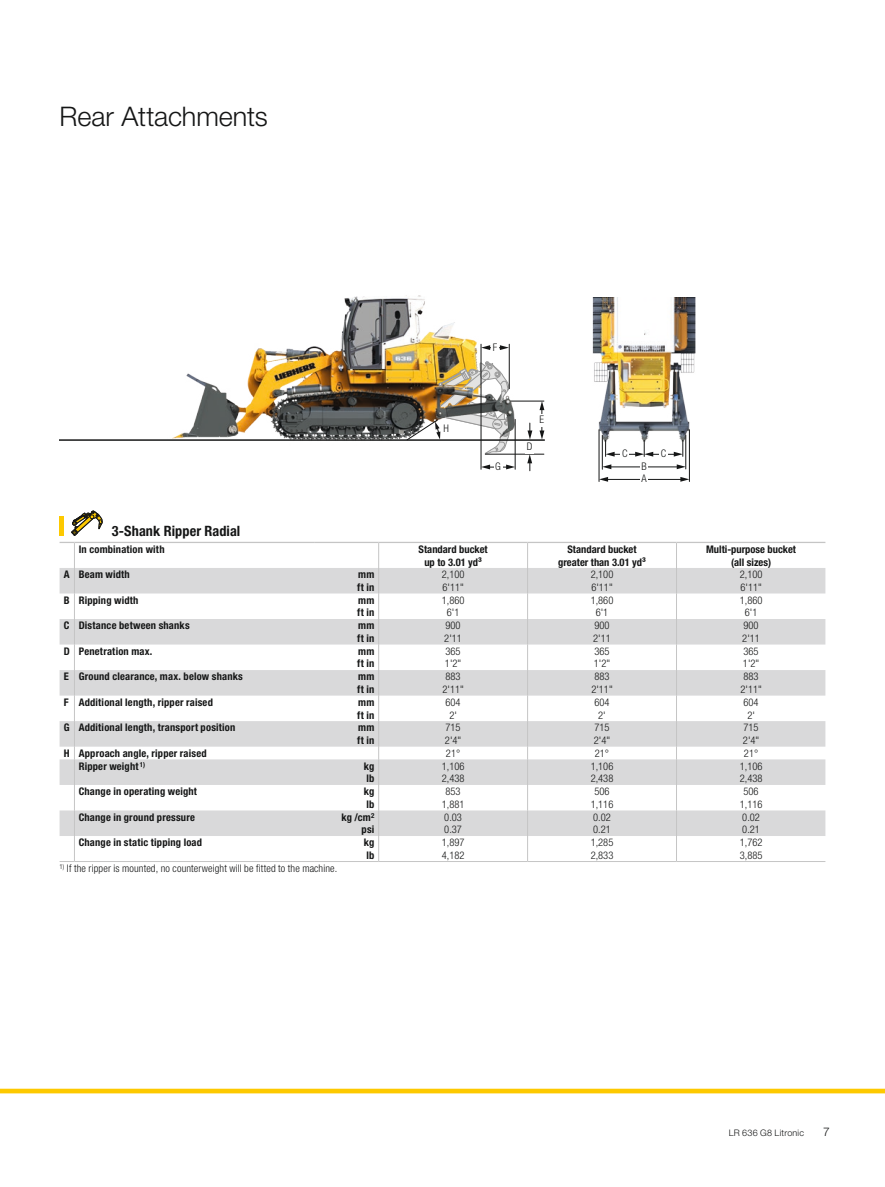
<style>
.page{position:relative;width:885px;height:1187px;background:#fff}
.page>*{position:absolute;margin:0;border:0;box-sizing:border-box;transform-origin:0 0}
.t1{font:300 27px "Helvetica Neue LTW1 G";letter-spacing:-.005em;color:#151616}
.t2{font:700 condensed 14.25px "Helvetica Neue LTW1 G";letter-spacing:.005em;color:#151616}
.t3{font:300 12px "Helvetica Neue LTW1 G";color:#151616}
.t4{font:700 condensed 10.5px/12.8px "Helvetica Neue LTW1 G";letter-spacing:.015em;color:#151616}
.t5{font:300 condensed 10.5px/12.8px "Helvetica Neue LTW1 G";color:#151616}
.t6{font:300 9px "Helvetica Neue LTW1 G";letter-spacing:.025em;color:#151616}
</style>
<div class="page">
<div style="left:0;top:1088px;width:884px;height:5px;background:#fdc900"></div>
<svg style="left:103px;top:568px;width:722px;height:268px;fill:#d9d9da"></svg>
<svg style="left:378px;top:543px;width:1px;height:318px"></svg>
<svg style="left:527px;top:543px;width:1px;height:318px"></svg>
<svg style="left:676px;top:543px;width:1px;height:318px"></svg>
<hr style="left:378px;top:861px;width:149px;height:1px;background:#c5c5c5">
<hr style="left:527px;top:861px;width:149px;height:1px;background:#c5c5c5">
<hr style="left:676px;top:861px;width:149px;height:1px;background:#c5c5c5">
<hr style="left:74px;top:541px;width:241px;height:2px;background:#c5c5c5">
<hr style="left:315px;top:541px;width:63px;height:2px;background:#c5c5c5">
<hr style="left:378px;top:541px;width:149px;height:2px;background:#c5c5c5">
<hr style="left:527px;top:541px;width:149px;height:2px;background:#c5c5c5">
<hr style="left:676px;top:541px;width:149px;height:2px;background:#c5c5c5">
<hr style="left:74px;top:861px;width:241px;height:1px;background:#c5c5c5">
<hr style="left:315px;top:861px;width:63px;height:1px;background:#c5c5c5">
<svg style="left:60px;top:510px;width:43px;height:352px"></svg>
<img style="left:172px;top:295px;width:367px;height:177px">
<img style="left:489px;top:298px;width:207px;height:153px">
<svg style="left:527px;top:423px;width:5px;height:16px"></svg>
<svg style="left:527px;top:455px;width:5px;height:15px"></svg>
<svg style="left:539px;top:402px;width:5px;height:37px"></svg>
<hr style="left:510px;top:401px;width:34px;height:1px;background:#151616">
<hr style="left:485px;top:454px;width:59px;height:1px;background:#151616">
<svg style="left:481px;top:464px;width:34px;height:5px"></svg>
<svg style="left:481px;top:345px;width:28px;height:5px"></svg>
<hr style="left:606px;top:479px;width:76px;height:1px;background:#151616">
<svg style="left:599px;top:477px;width:9px;height:4px"></svg>
<svg style="left:680px;top:477px;width:9px;height:4px"></svg>
<hr style="left:689px;top:429px;width:1px;height:52px;background:#151616">
<hr style="left:598px;top:429px;width:1px;height:52px;background:#151616">
<hr style="left:515px;top:419px;width:1px;height:50px;background:#151616">
<hr style="left:509px;top:344px;width:1px;height:44px;background:#151616">
<hr style="left:480px;top:344px;width:1px;height:125px;background:#151616">
<hr style="left:609px;top:466px;width:69px;height:1px;background:#151616">
<svg style="left:603px;top:464px;width:8px;height:5px"></svg>
<svg style="left:676px;top:464px;width:9px;height:5px"></svg>
<hr style="left:685px;top:435px;width:1px;height:34px;background:#151616">
<hr style="left:602px;top:435px;width:1px;height:34px;background:#151616">
<svg style="left:605px;top:440px;width:78px;height:16px"></svg>
<hr style="left:60px;top:439px;width:484px;height:2px;background:#151616">
<img style="left:406px;top:358px;width:104px;height:96px">
<div style="left:538px;top:414px;width:7px;height:12px;background:#fff"></div>
<div style="left:640px;top:473px;width:8px;height:12px;background:#fff"></div>
<div style="left:494px;top:460px;width:8px;height:13px;background:#fff"></div>
<div style="left:525px;top:441px;width:8px;height:12px;background:#fff"></div>
<div style="left:491px;top:341px;width:7px;height:12px;background:#fff"></div>
<div style="left:640px;top:460px;width:8px;height:12px;background:#fff"></div>
<div style="left:620px;top:447px;width:8px;height:13px;background:#fff"></div>
<div style="left:659px;top:447px;width:8px;height:13px;background:#fff"></div>
<h1 class="t1" style="left:60px;top:100px;width:210px">Rear Attachments</h1>
<p class="t5" style="left:443px;top:421px;width:7px">H</p>
<p class="t5" style="left:492px;top:340px;width:6px">F</p>
<p class="t5" style="left:495px;top:460px;width:7px">G</p>
<p class="t5" style="left:526px;top:440px;width:7px">D</p>
<p class="t5" style="left:539px;top:413px;width:6px">E</p>
<p class="t5" style="left:622px;top:447px;width:7px">C</p>
<p class="t5" style="left:660px;top:447px;width:7px">C</p>
<p class="t5" style="left:641px;top:459px;width:7px">B</p>
<p class="t5" style="left:641px;top:472px;width:7px">A</p>
<h2 class="t2" style="left:112px;top:522px;width:130px">3-Shank Ripper Radial</h2>
<p class="t4" style="left:79px;top:543px;width:87px">In combination with</p>
<p class="t4" style="left:418px;top:543px;width:71px;text-align:center">Standard bucket up to 3.01 yd³</p>
<p class="t4" style="left:558px;top:543px;width:89px;text-align:center">Standard bucket greater than 3.01 yd³</p>
<p class="t4" style="left:706px;top:543px;width:91px;text-align:center">Multi-purpose bucket (all sizes)</p>
<p class="t4" style="left:64px;top:568px;width:68px">A Beam width</p>
<p class="t4" style="left:357px;top:568px;width:19px">mm ft in</p>
<p class="t5" style="left:441px;top:568px;width:24px">2,100<br>6'11"</p>
<p class="t5" style="left:590px;top:568px;width:24px">2,100<br>6'11"</p>
<p class="t5" style="left:739px;top:568px;width:24px">2,100<br>6'11"</p>
<p class="t4" style="left:64px;top:593px;width:76px">B Ripping width</p>
<p class="t4" style="left:357px;top:593px;width:19px">mm ft in</p>
<p class="t5" style="left:441px;top:593px;width:24px;text-align:center">1,860<br>6'1</p>
<p class="t5" style="left:590px;top:593px;width:24px;text-align:center">1,860<br>6'1</p>
<p class="t5" style="left:739px;top:593px;width:24px;text-align:center">1,860<br>6'1</p>
<p class="t4" style="left:64px;top:619px;width:127px">C Distance between shanks</p>
<p class="t4" style="left:357px;top:619px;width:19px">mm ft in</p>
<p class="t5" style="left:444px;top:619px;width:19px">900<br>2'11</p>
<p class="t5" style="left:593px;top:619px;width:19px">900<br>2'11</p>
<p class="t5" style="left:742px;top:619px;width:19px">900<br>2'11</p>
<p class="t4" style="left:64px;top:644px;width:90px">D Penetration max.</p>
<p class="t4" style="left:357px;top:644px;width:19px">mm ft in</p>
<p class="t5" style="left:445px;top:644px;width:18px">365<br>1'2"</p>
<p class="t5" style="left:594px;top:644px;width:18px">365<br>1'2"</p>
<p class="t5" style="left:742px;top:644px;width:18px">365<br>1'2"</p>
<p class="t4" style="left:64px;top:670px;width:180px">E Ground clearance, max. below shanks</p>
<p class="t4" style="left:357px;top:670px;width:19px">mm ft in</p>
<p class="t5" style="left:442px;top:670px;width:23px">883<br>2'11"</p>
<p class="t5" style="left:591px;top:670px;width:23px">883<br>2'11"</p>
<p class="t5" style="left:740px;top:670px;width:23px">883<br>2'11"</p>
<p class="t4" style="left:64px;top:695px;width:151px">F Additional length, ripper raised</p>
<p class="t4" style="left:357px;top:695px;width:19px">mm ft in</p>
<p class="t5" style="left:445px;top:695px;width:17px;text-align:center">604<br>2'</p>
<p class="t5" style="left:594px;top:695px;width:17px;text-align:center">604<br>2'</p>
<p class="t5" style="left:743px;top:695px;width:17px;text-align:center">604<br>2'</p>
<p class="t4" style="left:64px;top:721px;width:173px">G Additional length, transport position</p>
<p class="t4" style="left:357px;top:721px;width:19px">mm ft in</p>
<p class="t5" style="left:445px;top:721px;width:18px">715<br>2'4"</p>
<p class="t5" style="left:594px;top:721px;width:18px">715<br>2'4"</p>
<p class="t5" style="left:742px;top:721px;width:18px">715<br>2'4"</p>
<p class="t4" style="left:64px;top:746px;width:144px">H Approach angle, ripper raised</p>
<p class="t5" style="left:446px;top:746px;width:16px">21°</p>
<p class="t5" style="left:595px;top:746px;width:16px">21°</p>
<p class="t5" style="left:743px;top:746px;width:16px">21°</p>
<p class="t4" style="left:79px;top:759px;width:68px">Ripper weight <sup>1)</sup></p>
<p class="t4" style="left:364px;top:759px;width:12px">kg lb</p>
<p class="t5" style="left:441px;top:759px;width:24px">1,106<br>2,438</p>
<p class="t5" style="left:590px;top:759px;width:24px">1,106<br>2,438</p>
<p class="t5" style="left:739px;top:759px;width:24px">1,106<br>2,438</p>
<p class="t4" style="left:79px;top:785px;width:120px">Change in operating weight</p>
<p class="t4" style="left:364px;top:785px;width:12px">kg lb</p>
<p class="t5" style="left:441px;top:785px;width:24px;text-align:center">853<br>1,881</p>
<p class="t5" style="left:590px;top:785px;width:24px;text-align:center">506<br>1,116</p>
<p class="t5" style="left:739px;top:785px;width:24px;text-align:center">506<br>1,116</p>
<p class="t4" style="left:79px;top:810px;width:118px">Change in ground pressure</p>
<p class="t4" style="left:341px;top:810px;width:34px;text-align:right">kg /cm<sup>2 </sup>psi</p>
<p class="t5" style="left:444px;top:810px;width:19px">0.03<br>0.37</p>
<p class="t5" style="left:593px;top:810px;width:19px">0.02<br>0.21</p>
<p class="t5" style="left:742px;top:810px;width:19px">0.02<br>0.21</p>
<p class="t4" style="left:79px;top:835px;width:125px">Change in static tipping load</p>
<p class="t4" style="left:364px;top:835px;width:12px">kg lb</p>
<p class="t5" style="left:441px;top:835px;width:24px">1,897<br>4,182</p>
<p class="t5" style="left:590px;top:835px;width:24px">1,285<br>2,833</p>
<p class="t5" style="left:739px;top:835px;width:24px">1,762<br>3,885</p>
<p class="t5" style="left:60px;top:861px;width:279px"><sup>1)</sup> If the ripper is mounted, no counterweight will be fitted to the machine.</p>
<p class="t6" style="left:728px;top:1127px;width:77px">LR 636 G8 Litronic</p>
<p class="t3" style="left:822px;top:1124px;width:8px">7</p>
</div>
